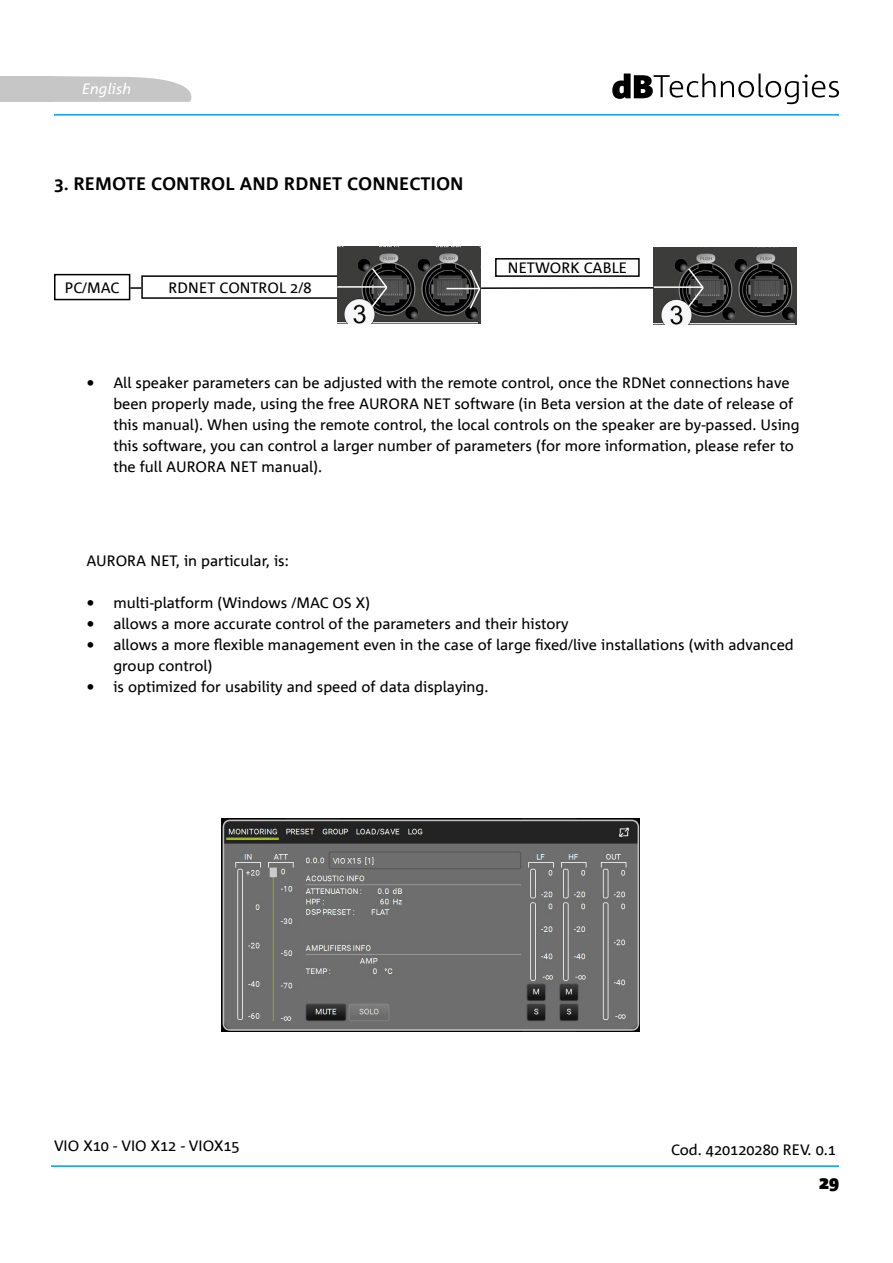
<style>
.page{position:relative;width:893px;height:1263px;background:#fff}
.page>*{position:absolute;margin:0;border:0;box-sizing:border-box;transform-origin:0 0}
.t1{font:700 18px "Corpid Office";color:#000}
.t2{font:900 18px "Corpid";color:#000}
.t3{font:15px/21px "Corpid Office";color:#000}
.t4{font:italic 15px "Corpid Office";color:#fff}
</style>
<div class="page">
<hr style="left:51px;top:1165px;width:788px;height:2px;background:#009fe3">
<hr style="left:54px;top:114px;width:785px;height:2px;background:#009fe3">
<svg style="left:612px;top:74px;width:103px;height:25px"></svg>
<svg style="left:721px;top:74px;width:118px;height:30px"></svg>
<svg style="left:54px;top:76px;width:138px;height:26px;background:#ccc"></svg>
<div style="left:0;top:76px;width:54px;height:26px;background:#c6c6c6"></div>
<div style="left:141px;top:275px;width:198px;height:24px;border:2px solid #000"></div>
<div style="left:54px;top:274px;width:76px;height:26px;border:2px solid #000"></div>
<svg style="left:130px;top:287px;width:11px;height:2px"></svg>
<div style="left:495px;top:258px;width:145px;height:19px;border:2px solid #000"></div>
<img style="left:337px;top:247px;width:143px;height:77px">
<img style="left:222px;top:819px;width:418px;height:213px">
<svg style="left:337px;top:266px;width:63px;height:43px;background:#4c4c4b"></svg>
<img style="left:654px;top:248px;width:142px;height:77px">
<hr style="left:446px;top:288px;width:34px;height:1px;background:#fff">
<svg style="left:468px;top:268px;width:30px;height:42px"></svg>
<hr style="left:654px;top:286px;width:49px;height:2px;background:#fff">
<svg style="left:686px;top:267px;width:19px;height:42px"></svg>
<hr style="left:481px;top:287px;width:173px;height:2px;background:#000">
<p class="t4" style="left:82px;top:80px;width:51px">English</p>
<p class="t1" style="left:54px;top:174px;width:411px">3. REMOTE CONTROL AND RDNET CONNECTION</p>
<p class="t3" style="left:65px;top:277px;width:56px">PC/MAC</p>
<p class="t3" style="left:169px;top:277px;width:144px">RDNET CONTROL 2/8</p>
<p class="t3" style="left:508px;top:258px;width:121px">NETWORK CABLE</p>
<p class="t3" style="left:113px;top:372px;width:688px;text-indent:-27px">• All speaker parameters can be adjusted with the remote control, once the RDNet connections have been properly made, using the free AURORA NET software (in Beta version at the date of release of this manual). When using the remote control, the local controls on the speaker are by-passed. Using this software, you can control a larger number of parameters (for more information, please refer to the full AURORA NET manual).</p>
<p class="t3" style="left:86px;top:551px;width:204px">AURORA NET, in particular, is:</p>
<p class="t3" style="left:86px;top:593px;width:285px">• multi-platform (Windows /MAC OS X)</p>
<p class="t3" style="left:86px;top:614px;width:484px">• allows a more accurate control of the parameters and their history</p>
<p class="t3" style="left:113px;top:635px;width:682px;text-indent:-27px">• allows a more flexible management even in the case of large fixed/live installations (with advanced group control)</p>
<p class="t3" style="left:86px;top:677px;width:404px">• is optimized for usability and speed of data displaying.</p>
<p class="t3" style="left:54px;top:1136px;width:187px">VIO X10 - VIO X12 - VIOX15</p>
<p class="t3" style="left:671px;top:1140px;width:166px">Cod. 420120280 REV. 0.1</p>
<p class="t2" style="left:819px;top:1172px;width:21px">29</p>
</div>
